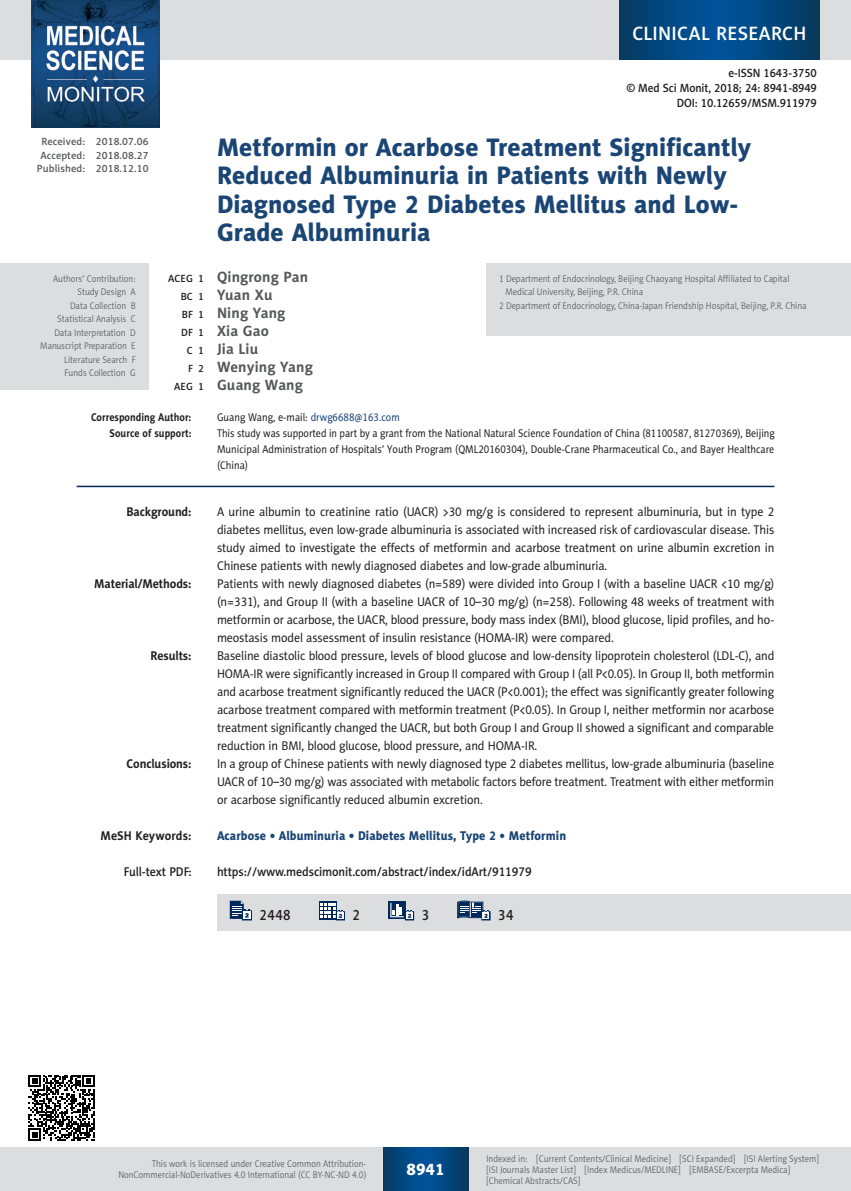
<style>
.page{position:relative;width:851px;height:1191px;background:#fff}
.page>*{position:absolute;margin:0;border:0;box-sizing:border-box;transform-origin:0 0}
.MSM_Tytul{font:25.5px/28.5px "Naomi Sans EFN Heavy";color:#1a4574}
.t1{font:19.5px "Naomi Sans EFN Medium";letter-spacing:.015em;color:#fff}
.t2{font:16.5px "Naomi Sans EFN Heavy";color:#fff}
.MSM_Autorzy{font:700 15px "Naomi Sans EFN";letter-spacing:.01em;color:#57585a}
.MSM_dane{font:15px "Naomi Sans EFN Medium";letter-spacing:.03em;color:#231f20;scale:.9 1}
.MSM_Summary_body{font:12.75px/18px "Naomi Sans EFN";letter-spacing:-.01em;color:#231f20;text-align:justify;scale:.95 1}
.MSM_full_text_pdf{font:12.75px "Naomi Sans EFN Medium";letter-spacing:-.01em;color:#231f20;scale:.95 1}
.MSM_keywords{font:12.75px "Naomi Sans EFN Heavy";letter-spacing:.005em;color:#1a4574;scale:.95 1}
.MSM_Summary_body-2{font:700 12.75px "Naomi Sans EFN";letter-spacing:-.01em;color:#231f20;scale:.95 1}
.MSM_keywords-2{font:700 12.75px "Naomi Sans EFN";letter-spacing:.005em;color:#231f20;scale:.95 1}
.MSM_full_text_pdf-2{font:12px "Naomi Sans EFN Medium";letter-spacing:-.01em;color:#231f20;scale:.95 1}
.MSM_Support{font:11.25px/15.8px "Naomi Sans EFN";color:#231f20;text-align:justify;scale:.89 1}
.MSM_Adres{font:11.25px "Naomi Sans EFN";color:#231f20;scale:.9 1}
.MSM_Adres-2{font:700 11.25px "Naomi Sans EFN";color:#231f20;scale:.9 1}
.MSM_Support-2{font:700 11.25px "Naomi Sans EFN";letter-spacing:.005em;color:#231f20;scale:.89 1}
.t3{font:10.5px "Naomi Sans EFN Medium";letter-spacing:.01em;color:#57585a}
.MSM_Afiliacja{font:9.75px/11.2px "Naomi Sans EFN Light";color:#57585a;scale:.9 1}
.s1{font-family:"Naomi Sans EFN Medium";font-weight:400;font-size:10.5px;color:#231f20}
.s2{color:#1a4574}
</style>
<div class="page">
<div style="left:217px;top:894px;width:633px;height:36px;background:#dcdddf"></div>
<svg style="left:230px;top:900px;width:22px;height:20px"></svg>
<div style="left:319px;top:901px;width:17px;height:18px;background:#00295c"></div>
<svg style="left:320px;top:902px;width:25px;height:18px"></svg>
<div style="left:388px;top:901px;width:18px;height:18px;background:#00295c"></div>
<svg style="left:390px;top:903px;width:24px;height:17px"></svg>
<svg style="left:457px;top:900px;width:33px;height:20px"></svg>
<hr style="left:77px;top:486px;width:697px;height:1px;background:#00295c">
<div style="left:0;top:264px;width:148px;height:126px;background:#dcdddf"></div>
<div style="left:486px;top:264px;width:364px;height:72px;background:#dcdddf"></div>
<svg style="left:28px;top:1075px;width:67px;height:66px"></svg>
<div style="left:0;top:1148px;width:850px;height:43px;background:#dcdddf"></div>
<svg style="left:383px;top:1147px;width:85px;height:43px;background:#02477e"></svg>
<div style="left:0;top:0;width:850px;height:60px;background:#dcdddf"></div>
<svg style="left:619px;top:0;width:200px;height:60px;background:#02477e"></svg>
<img style="left:32px;top:0;width:127px;height:128px">
<h2 class="t1" style="left:632px;top:22px;width:175px">CLINICAL RESEARCH</h2>
<p class="MSM_full_text_pdf-2" style="left:728px;top:66px;width:95px">e-ISSN 1643-3750</p>
<p class="MSM_full_text_pdf-2" style="left:626px;top:81px;width:202px">© Med Sci Monit, 2018; 24: 8941-8949</p>
<p class="MSM_full_text_pdf-2" style="left:676px;top:96px;width:149px">DOI: 10.12659/MSM.911979</p>
<p class="MSM_Tytul" style="left:217px;top:132px;width:536px">Metformin or Acarbose Treatment Significantly Reduced Albuminuria in Patients with Newly Diagnosed Type 2 Diabetes Mellitus and Low-Grade Albuminuria</p>
<p class="MSM_Autorzy" style="left:168px;top:268px;width:142px"><span class="s1">ACEG 1</span> Qingrong Pan</p>
<p class="MSM_Autorzy" style="left:181px;top:286px;width:93px"><span class="s1">BC 1</span> Yuan Xu</p>
<p class="MSM_Autorzy" style="left:182px;top:304px;width:105px"><span class="s1">BF 1</span> Ning Yang</p>
<p class="MSM_Autorzy" style="left:181px;top:322px;width:89px"><span class="s1">DF 1</span> Xia Gao</p>
<p class="MSM_Autorzy" style="left:187px;top:340px;width:73px"><span class="s1">C 1</span> Jia Liu</p>
<p class="MSM_Autorzy" style="left:188px;top:358px;width:126px"><span class="s1">F 2</span> Wenying Yang</p>
<p class="MSM_Autorzy" style="left:174px;top:376px;width:130px"><span class="s1">AEG 1</span> Guang Wang</p>
<p class="MSM_Adres-2" style="left:91px;top:411px;width:113px">Corresponding Author:</p>
<p class="MSM_Adres" style="left:217px;top:411px;width:204px">Guang Wang, e-mail: <span class="s2">drwg6688@163.com</span></p>
<p class="MSM_Support-2" style="left:110px;top:427px;width:93px">Source of support:</p>
<p class="MSM_Support" style="left:217px;top:425px;width:628px">This study was supported in part by a grant from the National Natural Science Foundation of China (81100587, 81270369), Beijing Municipal Administration of Hospitals’ Youth Program (QML20160304), Double-Crane Pharmaceutical Co., and Bayer Healthcare (China)</p>
<p class="MSM_Summary_body-2" style="left:126px;top:504px;width:70px">Background:</p>
<p class="MSM_Summary_body" style="left:217px;top:503px;width:588px">A urine albumin to creatinine ratio (UACR) &gt;30 mg/g is considered to represent albuminuria, but in type 2 diabetes mellitus, even low-grade albuminuria is associated with increased risk of cardiovascular disease. This study aimed to investigate the effects of metformin and acarbose treatment on urine albumin excretion in Chinese patients with newly diagnosed diabetes and low-grade albuminuria.</p>
<p class="MSM_Summary_body-2" style="left:94px;top:576px;width:104px">Material/Methods:</p>
<p class="MSM_Summary_body" style="left:217px;top:575px;width:588px">Patients with newly diagnosed diabetes (n=589) were divided into Group I (with a baseline UACR &lt;10 mg/g) (n=331), and Group II (with a baseline UACR of 10–30 mg/g) (n=258). Following 48 weeks of treatment with metformin or acarbose, the UACR, blood pressure, body mass index (BMI), blood glucose, lipid profiles, and ho&shy;meostasis model assessment of insulin resistance (HOMA-IR) were compared.</p>
<p class="MSM_Summary_body-2" style="left:150px;top:648px;width:45px">Results:</p>
<p class="MSM_Summary_body" style="left:217px;top:647px;width:588px">Baseline diastolic blood pressure, levels of blood glucose and low-density lipoprotein cholesterol (LDL-C), and HOMA-IR were significantly increased in Group II compared with Group I (all P&lt;0.05). In Group II, both metformin and acarbose treatment significantly reduced the UACR (P&lt;0.001); the effect was significantly greater following acarbose treatment compared with metformin treatment (P&lt;0.05). In Group I, neither metformin nor acarbose treatment significantly changed the UACR, but both Group I and Group II showed a significant and comparable reduction in BMI, blood glucose, blood pressure, and HOMA-IR.</p>
<p class="MSM_Summary_body-2" style="left:127px;top:756px;width:70px">Conclusions:</p>
<p class="MSM_Summary_body" style="left:217px;top:755px;width:588px">In a group of Chinese patients with newly diagnosed type 2 diabetes mellitus, low-grade albuminuria (baseline UACR of 10–30 mg/g) was associated with metabolic factors before treatment. Treatment with either metformin or acarbose significantly reduced albumin excretion.</p>
<p class="MSM_keywords-2" style="left:100px;top:828px;width:97px">MeSH Keywords:</p>
<p class="MSM_keywords" style="left:217px;top:828px;width:369px">Acarbose • Albuminuria • Diabetes Mellitus, Type 2 • Metformin</p>
<p class="MSM_full_text_pdf" style="left:124px;top:864px;width:73px">Full-text PDF:</p>
<p class="MSM_full_text_pdf" style="left:217px;top:864px;width:333px">https://www.medscimonit.com/abstract/index/idArt/911979</p>
<p class="t3" style="left:41px;top:136px;width:109px">Received: 2018.07.06</p>
<p class="t3" style="left:40px;top:149px;width:110px">Accepted: 2018.08.27</p>
<p class="t3" style="left:37px;top:163px;width:113px">Published: 2018.12.10</p>
<p class="MSM_Afiliacja" style="left:53px;top:273px;width:93px">Authors’ Contribution:</p>
<p class="MSM_Afiliacja" style="left:77px;top:286px;width:66px">Study Design A</p>
<p class="MSM_Afiliacja" style="left:70px;top:300px;width:74px">Data Collection B</p>
<p class="MSM_Afiliacja" style="left:57px;top:313px;width:89px">Statistical Analysis C</p>
<p class="MSM_Afiliacja" style="left:54px;top:327px;width:92px">Data Interpretation D</p>
<p class="MSM_Afiliacja" style="left:40px;top:340px;width:107px">Manuscript Preparation E</p>
<p class="MSM_Afiliacja" style="left:64px;top:354px;width:81px">Literature Search F</p>
<p class="MSM_Afiliacja" style="left:65px;top:367px;width:80px">Funds Collection G</p>
<p class="MSM_Afiliacja" style="left:505px;top:272px;width:317px;line-height:13.5px;text-indent:-6px">1 Department of Endocrinology, Beijing Chaoyang Hospital Affiliated to Capital<br>Medical University, Beijing, P.R. China</p>
<p class="MSM_Afiliacja" style="left:499px;top:300px;width:343px">2 Department of Endocrinology, China-Japan Friendship Hospital, Beijing, P.R. China</p>
<p class="MSM_dane" style="left:259px;top:906px;width:36px">2448</p>
<p class="MSM_dane" style="left:352px;top:906px;width:10px">2</p>
<p class="MSM_dane" style="left:421px;top:906px;width:10px">3</p>
<p class="MSM_dane" style="left:498px;top:906px;width:19px">34</p>
<p class="MSM_Afiliacja" style="left:118px;top:1158px;width:277px;text-align:right">This work is licensed under Creative Common Attribution-<br>NonCommercial-NoDerivatives 4.0 International (CC BY-NC-ND 4.0)</p>
<p class="t2" style="left:406px;top:1159px;width:40px">8941</p>
<p class="MSM_Afiliacja" style="left:486px;top:1152px;width:371px">Indexed in: [Current Contents/Clinical Medicine] [SCI Expanded] [ISI Alerting System] [ISI Journals Master List] [Index Medicus/MEDLINE] [EMBASE/Excerpta Medica] [Chemical Abstracts/CAS]</p>
</div>
